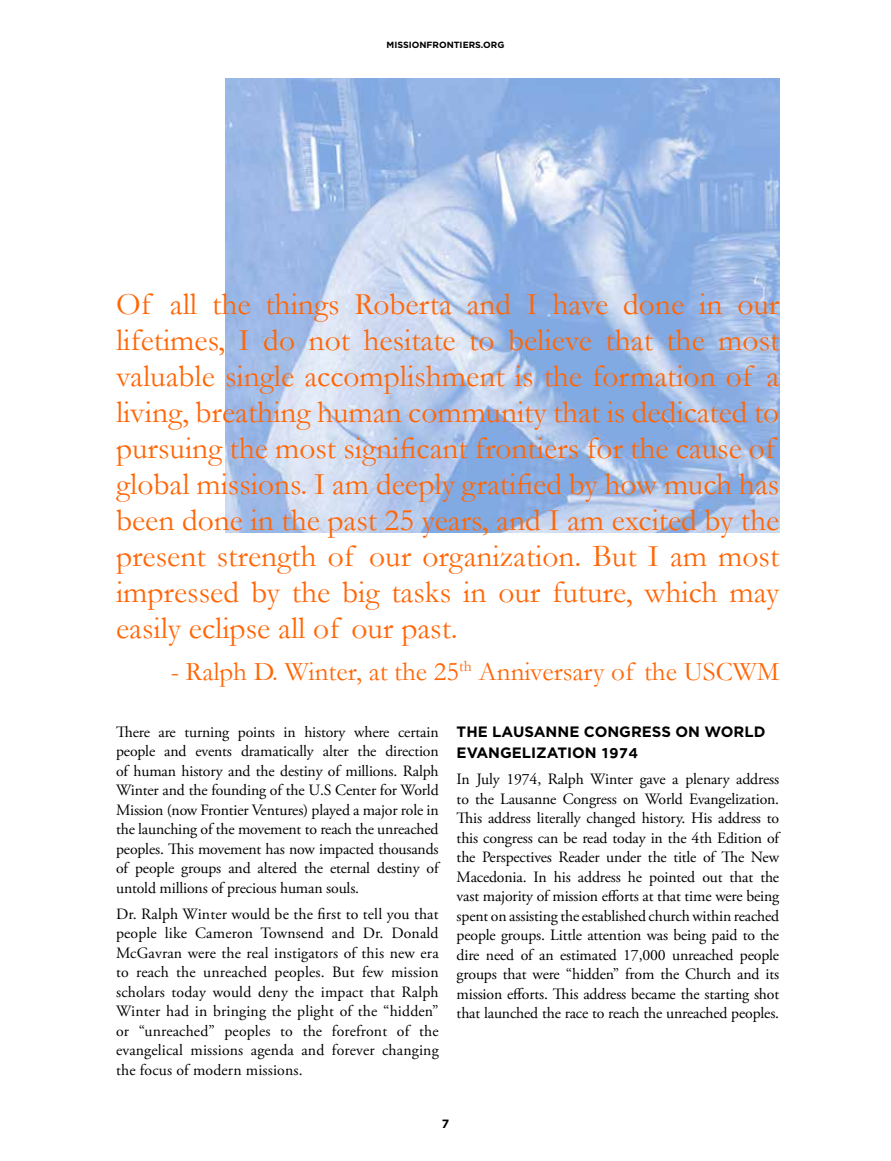
<style>
.page{position:relative;width:891px;height:1161px;background:#fff}
.page>*{position:absolute;margin:0;border:0;box-sizing:border-box;transform-origin:0 0}
.t1{font:31.5px/36px "Garamond";color:#ff6607}
.t2{font:27px "Garamond";color:#ff6607}
.t3{font:15.75px/19.5px "Adobe Garamond Pro";letter-spacing:-.01em;color:#000;text-align:justify}
.t4{font:700 15px/21px "Gotham";color:#000}
.t5{font:700 12px "Gotham";color:#000}
.t6{font:700 9px "Gotham";color:#000}
.s1{font-size:25.5px}
</style>
<div class="page">
<img style="left:225px;top:79px;width:554px;height:454px">
<p class="t6" style="left:387px;top:39px;width:119px">MISSIONFRONTIERS.ORG</p>
<p class="t1" style="left:116px;top:285px;width:665px">Of all the things Roberta and I have done in our lifetimes, I do not hesitate to believe that the most valuable single accomplishment is the formation of a living, breathing human community that is dedicated to pursuing the most significant frontiers for the cause of global missions. I am deeply gratified by how much has been done in the past 25 years, and I am excited by the present strength of our organization. But I am most impressed by the big tasks in our future, which may easily eclipse all of our past.</p>
<h2 class="t2" style="left:171px;top:656px;width:610px">- Ralph D. Winter, at the 25<sup>th</sup> Anniversary of the USCWM</h2>
<p class="t3" style="left:116px;top:722px;width:324px">There are turning points in history where certain people and events dramatically alter the direction of human history and the destiny of millions. Ralph Winter and the founding of the U.S Center for World Mission (now Frontier Ventures) played a major role in the launching of the movement to reach the unreached peoples. This movement has now impacted thousands of people groups and altered the eternal destiny of untold millions of precious human souls.</p>
<p class="t3" style="left:116px;top:905px;width:324px">Dr. Ralph Winter would be the first to tell you that people like Cameron Townsend and Dr. Donald McGavran were the real instigators of this new era to reach the unreached peoples. But few mission scholars today would deny the impact that Ralph Winter had in bringing the plight of the “hidden” or “unreached” peoples to the forefront of the evangelical missions agenda and forever changing the focus of modern missions.</p>
<p class="t4" style="left:457px;top:721px;width:310px">THE LAUSANNE CONGRESS ON WORLD<br>EVANGELIZATION <span class="s1">1974</span></p>
<p class="t3" style="left:457px;top:770px;width:324px">In July 1974, Ralph Winter gave a plenary address to the Lausanne Congress on World Evangelization.<br>This address literally changed history. His address to this congress can be read today in the 4th Edition of the Perspectives Reader under the title of The New Macedonia. In his address he pointed out that the vast majority of mission efforts at that time were being spent on assisting the established church within reached people groups. Little attention was being paid to the dire need of an estimated 17,000 unreached people groups that were “hidden” from the Church and its mission efforts. This address became the starting shot that launched the race to reach the unreached peoples.</p>
<p class="t5" style="left:442px;top:1115px;width:9px">7</p>
</div>
